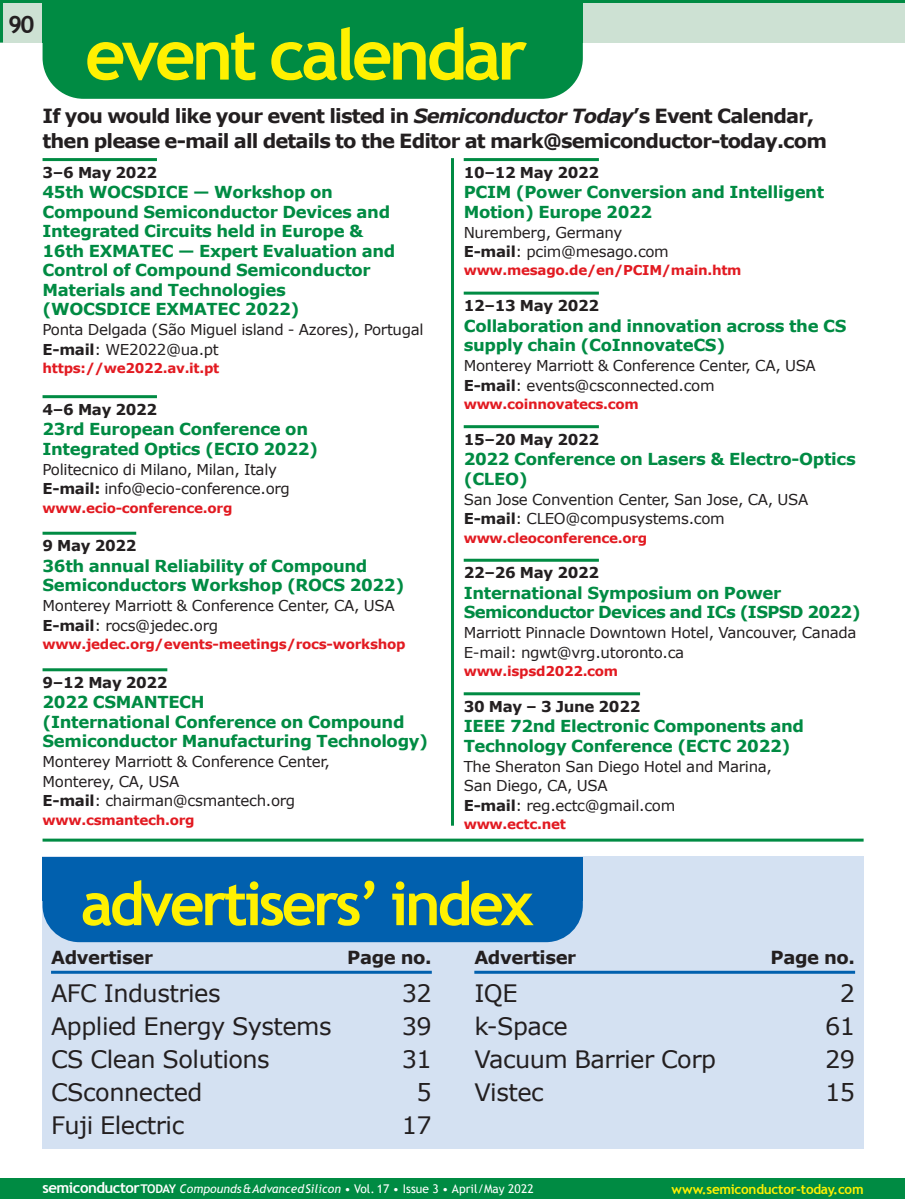
<style>
.page{position:relative;width:905px;height:1199px;background:#fff}
.page>*{position:absolute;margin:0;border:0;box-sizing:border-box;transform-origin:0 0}
.t1{font:700 70.5px "Trebuchet MS";letter-spacing:-.055em;color:#fff101}
.t2{font:700 60.3px "Trebuchet MS";letter-spacing:-.055em;color:#fff101}
.t3{font:24px "Verdana";letter-spacing:-.02em;color:#231f20}
.t4{font:700 24px "Trebuchet MS";color:#231f20}
.t5{font:700 19.5px/25.5px "Verdana";letter-spacing:-.045em;color:#231f20}
.t6{font:700 18px "Verdana";letter-spacing:-.02em;color:#231f20}
.t7{font:700 16.5px/19.5px "Verdana";letter-spacing:-.02em;color:#008b43}
.t8{font:700 16.5px/19.5px "Verdana";letter-spacing:-.04em;color:#008b43}
.t9{font:15px/19.5px "Verdana";letter-spacing:-.02em;color:#231f20}
.t10{font:700 15px "Verdana";letter-spacing:-.02em;color:#231f20}
.t11{font:700 13.5px "Verdana";letter-spacing:-.02em;color:#e21a21}
.t12{font:700 13.5px "Trebuchet MS";letter-spacing:-.02em;color:#fff101}
.t13{font:12px "Trebuchet MS";letter-spacing:.005em;color:#fff}
.s1{font-style:italic}
.s2{font-weight:700}
.s3{font-weight:700;font-size:15px}
</style>
<div class="page">
<hr style="left:43px;top:158px;width:114px;height:3px;background:#008b43">
<hr style="left:43px;top:395px;width:114px;height:3px;background:#008b43">
<hr style="left:43px;top:532px;width:93px;height:3px;background:#008b43">
<hr style="left:43px;top:668px;width:124px;height:3px;background:#008b43">
<hr style="left:463px;top:158px;width:136px;height:3px;background:#008b43">
<hr style="left:463px;top:292px;width:136px;height:3px;background:#008b43">
<hr style="left:463px;top:425px;width:136px;height:3px;background:#008b43">
<hr style="left:463px;top:559px;width:136px;height:3px;background:#008b43">
<hr style="left:463px;top:692px;width:177px;height:3px;background:#008b43">
<div style="left:0;top:0;width:904px;height:43px;background:#cde1d3"></div>
<hr style="left:0;top:0;width:3px;height:43px;background:#008b43">
<hr style="left:0;top:0;width:904px;height:3px;background:#008b43">
<div style="left:0;top:1178px;width:904px;height:20px;background:#008b43"></div>
<div style="left:43px;top:0;width:540px;height:43px;background:#008b43"></div>
<div style="left:43px;top:0;width:540px;height:99px;background:#008b43;border-radius:41px"></div>
<div style="left:43px;top:856px;width:820px;height:293px;background:#d4e1f2"></div>
<hr style="left:51px;top:970px;width:381px;height:3px;background:#0160ae">
<hr style="left:474px;top:970px;width:381px;height:3px;background:#0160ae">
<div style="left:43px;top:857px;width:540px;height:44px;background:#0160ae"></div>
<div style="left:42px;top:857px;width:541px;height:85px;background:#0160ae;border-radius:37px"></div>
<hr style="left:43px;top:838px;width:820px;height:3px;background:#008b43">
<hr style="left:451px;top:158px;width:3px;height:667px;background:#008b43">
<p class="t4" style="left:8px;top:10px;width:28px">90</p>
<p class="t1" style="left:85px;top:13px;width:444px">event calendar</p>
<p class="t5" style="left:43px;top:102px;width:785px">If you would like your event listed in <span class="s1">Semiconductor Today</span>’s Event Calendar, then please e-mail all details to the Editor at mark@semiconductor-today.com</p>
<p class="t10" style="left:43px;top:162px;width:116px">3–6 May 2022</p>
<p class="t7" style="left:43px;top:182px;width:354px">45th WOCSDICE — Workshop on<br>Compound Semiconductor Devices and<br>Integrated Circuits held in Europe &amp;<br>16th EXMATEC — Expert Evaluation and<br>Control of Compound Semiconductor<br>Materials and Technologies (WOCSDICE EXMATEC 2022)</p>
<p class="t9" style="left:43px;top:319px;width:382px">Ponta Delgada (São Miguel island - Azores), Portugal<br><span class="s2">E-mail</span>: WE2022@ua.pt</p>
<p class="t11" style="left:43px;top:359px;width:178px">https://we2022.av.it.pt</p>
<p class="t10" style="left:43px;top:399px;width:116px">4–6 May 2022</p>
<p class="t7" style="left:43px;top:419px;width:277px">23rd European Conference on<br>Integrated Optics (ECIO 2022)</p>
<p class="t9" style="left:43px;top:459px;width:249px">Politecnico di Milano, Milan, Italy<br><span class="s2">E-mail:</span> info@ecio-conference.org</p>
<p class="t11" style="left:43px;top:499px;width:191px">www.ecio-conference.org</p>
<p class="t10" style="left:43px;top:536px;width:95px">9 May 2022</p>
<p class="t7" style="left:43px;top:555px;width:363px">36th annual Reliability of Compound<br>Semiconductors Workshop (ROCS 2022)</p>
<p class="t9" style="left:43px;top:595px;width:353px">Monterey Marriott &amp; Conference Center, CA, USA<br><span class="s2">E-mail</span>: rocs@jedec.org</p>
<p class="t11" style="left:43px;top:635px;width:364px">www.jedec.org/events-meetings/rocs-workshop</p>
<p class="t10" style="left:43px;top:672px;width:127px">9–12 May 2022</p>
<p class="t7" style="left:43px;top:692px;width:387px">2022 CSMANTECH<br>(International Conference on Compound<br>Semiconductor Manufacturing Technology)</p>
<p class="t9" style="left:43px;top:751px;width:289px">Monterey Marriott &amp; Conference Center,<br>Monterey, CA, USA<br><span class="s2">E-mail</span>: chairman@csmantech.org</p>
<p class="t11" style="left:43px;top:811px;width:154px">www.csmantech.org</p>
<p class="t10" style="left:463px;top:162px;width:137px">10–12 May 2022</p>
<p class="t7" style="left:463px;top:182px;width:362px">PCIM (Power Conversion and Intelligent<br>Motion) Europe 2022</p>
<p class="t9" style="left:463px;top:222px;width:207px">Nuremberg, Germany<br><span class="s2">E-mail</span>: pcim@mesago.com</p>
<p class="t11" style="left:463px;top:262px;width:279px">www.mesago.de/en/PCIM/main.htm</p>
<p class="t10" style="left:463px;top:296px;width:137px">12–13 May 2022</p>
<p class="t7" style="left:463px;top:315px;width:384px">Collaboration and innovation across the CS supply chain (CoInnovateCS)</p>
<p class="t9" style="left:463px;top:355px;width:353px">Monterey Marriott &amp; Conference Center, CA, USA<br><span class="s2">E-mail</span>: events@csconnected.com</p>
<p class="t11" style="left:463px;top:395px;width:176px">www.coinnovatecs.com</p>
<p class="t10" style="left:463px;top:429px;width:137px">15–20 May 2022</p>
<p class="t7" style="left:463px;top:449px;width:393px">2022 Conference on Lasers &amp; Electro-Optics (CLEO)</p>
<p class="t9" style="left:463px;top:489px;width:346px">San Jose Convention Center, San Jose, CA, USA<br><span class="s2">E-mail</span>: CLEO@compusystems.com</p>
<p class="t11" style="left:463px;top:529px;width:185px">www.cleoconference.org</p>
<p class="t10" style="left:463px;top:563px;width:137px">22–26 May 2022</p>
<p class="t8" style="left:463px;top:582px;width:398px">International Symposium on Power<br>Semiconductor Devices and ICs (ISPSD 2022)</p>
<p class="t9" style="left:463px;top:622px;width:394px">Marriott Pinnacle Downtown Hotel, Vancouver, Canada<br>E-mail: ngwt@vrg.utoronto.ca</p>
<p class="t11" style="left:463px;top:662px;width:156px">www.ispsd2022.com</p>
<p class="t10" style="left:463px;top:696px;width:178px">30 May – 3 June 2022</p>
<p class="t7" style="left:463px;top:716px;width:342px">IEEE 72nd Electronic Components and<br>Technology Conference (ECTC 2022)</p>
<p class="t9" style="left:463px;top:756px;width:310px">The Sheraton San Diego Hotel and Marina,<br>San Diego, CA, USA<br><span class="s2">E-mail</span>: reg.ectc@gmail.com</p>
<p class="t11" style="left:463px;top:815px;width:104px">www.ectc.net</p>
<p class="t2" style="left:81px;top:868px;width:454px">advertisers’ index</p>
<p class="t6" style="left:51px;top:946px;width:103px">Advertiser</p>
<p class="t6" style="left:347px;top:946px;width:86px">Page no.</p>
<p class="t6" style="left:474px;top:946px;width:103px">Advertiser</p>
<p class="t6" style="left:770px;top:946px;width:86px">Page no.</p>
<p class="t3" style="left:51px;top:977px;width:171px">AFC Industries</p>
<p class="t3" style="left:402px;top:977px;width:32px">32</p>
<p class="t3" style="left:51px;top:1010px;width:282px">Applied Energy Systems</p>
<p class="t3" style="left:402px;top:1010px;width:32px">39</p>
<p class="t3" style="left:51px;top:1043px;width:220px">CS Clean Solutions</p>
<p class="t3" style="left:402px;top:1043px;width:32px">31</p>
<p class="t3" style="left:51px;top:1076px;width:153px">CSconnected</p>
<p class="t3" style="left:416px;top:1076px;width:17px">5</p>
<p class="t3" style="left:51px;top:1109px;width:135px">Fuji Electric</p>
<p class="t3" style="left:402px;top:1109px;width:32px">17</p>
<p class="t3" style="left:474px;top:977px;width:45px">IQE</p>
<p class="t3" style="left:839px;top:977px;width:17px">2</p>
<p class="t3" style="left:474px;top:1010px;width:95px">k-Space</p>
<p class="t3" style="left:825px;top:1010px;width:32px">61</p>
<p class="t3" style="left:474px;top:1043px;width:243px">Vacuum Barrier Corp</p>
<p class="t3" style="left:825px;top:1043px;width:32px">29</p>
<p class="t3" style="left:474px;top:1076px;width:71px">Vistec</p>
<p class="t3" style="left:825px;top:1076px;width:32px">15</p>
<p class="t13" style="left:43px;top:1181px;width:492px"><span class="s3">semiconductor</span><span class="s2">TODAY</span> <span class="s1">Compounds&amp;AdvancedSilicon</span> • Vol. 17 • Issue 3 • April/May 2022</p>
<p class="t12" style="left:671px;top:1180px;width:194px">www.semiconductor-today.com</p>
</div>
